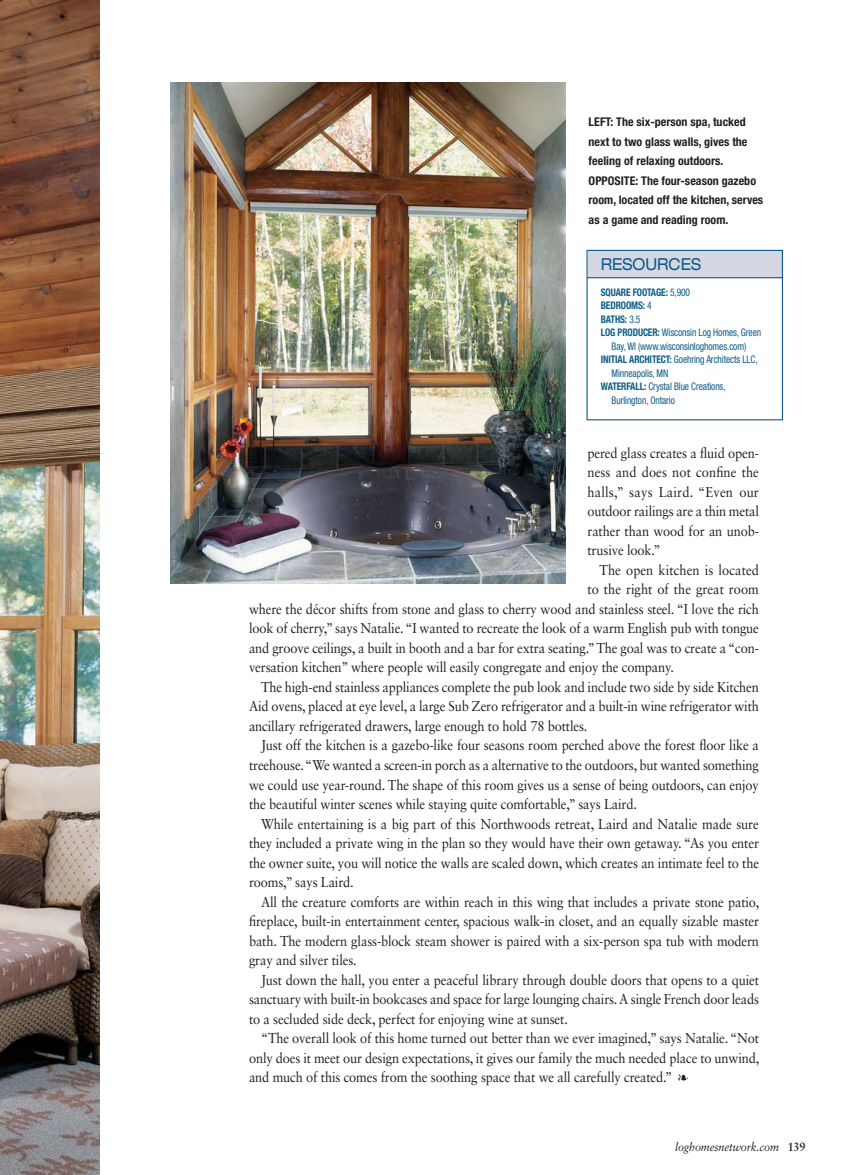
<style>
.page{position:relative;width:864px;height:1175px;background:#fff}
.page>*{position:absolute;margin:0;border:0;box-sizing:border-box;transform-origin:0 0}
.t1{font:expanded 16.5px "Helvetica Neue";color:#0e5c87;scale:.9 1}
.t2{font:14.25px/19.5px "Sabon LT Std";letter-spacing:-.01em;color:#231f20;text-align:justify;scale:.9 1}
.t3{font:700 condensed 12px/19.5px "Helvetica Neue";color:#231f20}
.t4{font:italic 12px "Sabon LT Std";letter-spacing:-.01em;color:#231f20;scale:.9 1}
.t5{font:condensed 10.5px "Helvetica Neue";letter-spacing:-.01em;color:#0e5c87;scale:.9 1}
.t6{font:700 condensed 10.5px "Helvetica Neue";letter-spacing:-.01em;color:#0e5c87;scale:.9 1}
.s1{font-weight:400}
.s2{font-weight:700}
.s3{font-weight:700;font-style:normal}
</style>
<div class="page">
<svg style="left:678px;top:1074px;width:10px;height:6px"></svg>
<svg style="left:586px;top:249px;width:197px;height:172px"></svg>
<img style="left:170px;top:82px;width:396px;height:501px">
<img style="left:0;top:0;width:100px;height:1174px">
<p class="t3" style="left:589px;top:113px;width:176px">LEFT: The six-person spa, tucked next to two glass walls, gives the feeling of relaxing outdoors.<br>OPPOSITE: The four-season gazebo room, located off the kitchen, serves as a game and reading room.</p>
<p class="t1" style="left:601px;top:258px;width:113px">RESOURCES</p>
<p class="t6" style="left:601px;top:288px;width:101px">SQUARE FOOTAGE: <span class="s1">5,900</span></p>
<p class="t6" style="left:601px;top:302px;width:58px">BEDROOMS: <span class="s1">4</span></p>
<p class="t6" style="left:601px;top:315px;width:46px">BATHS: <span class="s1">3.5</span></p>
<p class="t5" style="left:601px;top:329px;width:180px"><span class="s2">LOG PRODUCER:</span> Wisconsin Log Homes, Green</p>
<p class="t5" style="left:612px;top:342px;width:151px">Bay, WI (www.wisconsinloghomes.com)</p>
<p class="t5" style="left:601px;top:356px;width:176px"><span class="s2">INITIAL ARCHITECT:</span> Goehring Architects LLC,</p>
<p class="t5" style="left:612px;top:369px;width:65px">Minneapolis, MN</p>
<p class="t5" style="left:601px;top:383px;width:140px"><span class="s2">WATERFALL:</span> Crystal Blue Creations,</p>
<p class="t5" style="left:612px;top:396px;width:72px">Burlington, Ontario</p>
<p class="t2" style="left:587px;top:444px;width:192px">pered glass creates a fluid open&shy;ness and does not confine the halls,” says Laird. “Even our outdoor railings are a thin metal rather than wood for an unob&shy;trusive look.”</p>
<p class="t2" style="left:599px;top:561px;width:179px">The open kitchen is located</p>
<p class="t2" style="left:587px;top:580px;width:192px">to the right of the great room</p>
<p class="t2" style="left:249px;top:600px;width:568px">where the décor shifts from stone and glass to cherry wood and stainless steel. “I love the rich</p>
<p class="t2" style="left:249px;top:619px;width:568px">look of cherry,” says Natalie. “I wanted to recreate the look of a warm English pub with tongue</p>
<p class="t2" style="left:249px;top:639px;width:568px">and groove ceilings, a built in booth and a bar for extra seating.” The goal was to create a “con-</p>
<p class="t2" style="left:249px;top:658px;width:474px">versation kitchen” where people will easily congregate and enjoy the company.</p>
<p class="t2" style="left:261px;top:678px;width:555px">The high-end stainless appliances complete the pub look and include two side by side Kitchen</p>
<p class="t2" style="left:249px;top:697px;width:568px">Aid ovens, placed at eye level, a large Sub Zero refrigerator and a built-in wine refrigerator with</p>
<p class="t2" style="left:249px;top:717px;width:378px">ancillary refrigerated drawers, large enough to hold 78 bottles.</p>
<p class="t2" style="left:261px;top:736px;width:555px">Just off the kitchen is a gazebo-like four seasons room perched above the forest floor like a</p>
<p class="t2" style="left:249px;top:756px;width:568px">treehouse. “We wanted a screen-in porch as a alternative to the outdoors, but wanted something</p>
<p class="t2" style="left:249px;top:775px;width:568px">we could use year-round. The shape of this room gives us a sense of being outdoors, can enjoy</p>
<p class="t2" style="left:249px;top:795px;width:433px">the beautiful winter scenes while staying quite comfortable,” says Laird.</p>
<p class="t2" style="left:261px;top:814px;width:555px">While entertaining is a big part of this Northwoods retreat, Laird and Natalie made sure</p>
<p class="t2" style="left:249px;top:834px;width:568px">they included a private wing in the plan so they would have their own getaway. “As you enter</p>
<p class="t2" style="left:249px;top:853px;width:568px">the owner suite, you will notice the walls are scaled down, which creates an intimate feel to the</p>
<p class="t2" style="left:249px;top:873px;width:118px">rooms,” says Laird.</p>
<p class="t2" style="left:261px;top:892px;width:555px">All the creature comforts are within reach in this wing that includes a private stone patio,</p>
<p class="t2" style="left:249px;top:912px;width:568px">fireplace, built-in entertainment center, spacious walk-in closet, and an equally sizable master</p>
<p class="t2" style="left:249px;top:931px;width:568px">bath. The modern glass-block steam shower is paired with a six-person spa tub with modern</p>
<p class="t2" style="left:249px;top:951px;width:121px">gray and silver tiles.</p>
<p class="t2" style="left:261px;top:970px;width:555px">Just down the hall, you enter a peaceful library through double doors that opens to a quiet</p>
<p class="t2" style="left:249px;top:990px;width:568px">sanctuary with built-in bookcases and space for large lounging chairs. A single French door leads</p>
<p class="t2" style="left:249px;top:1009px;width:356px">to a secluded side deck, perfect for enjoying wine at sunset.</p>
<p class="t2" style="left:261px;top:1029px;width:555px">“The overall look of this home turned out better than we ever imagined,” says Natalie. “Not</p>
<p class="t2" style="left:249px;top:1048px;width:569px">only does it meet our design expectations, it gives our family the much needed place to unwind,</p>
<p class="t2" style="left:249px;top:1068px;width:472px">and much of this comes from the soothing space that we all carefully created.”</p>
<p class="t4" style="left:675px;top:1141px;width:146px">loghomesnetwork.com <span class="s3">139</span></p>
</div>
